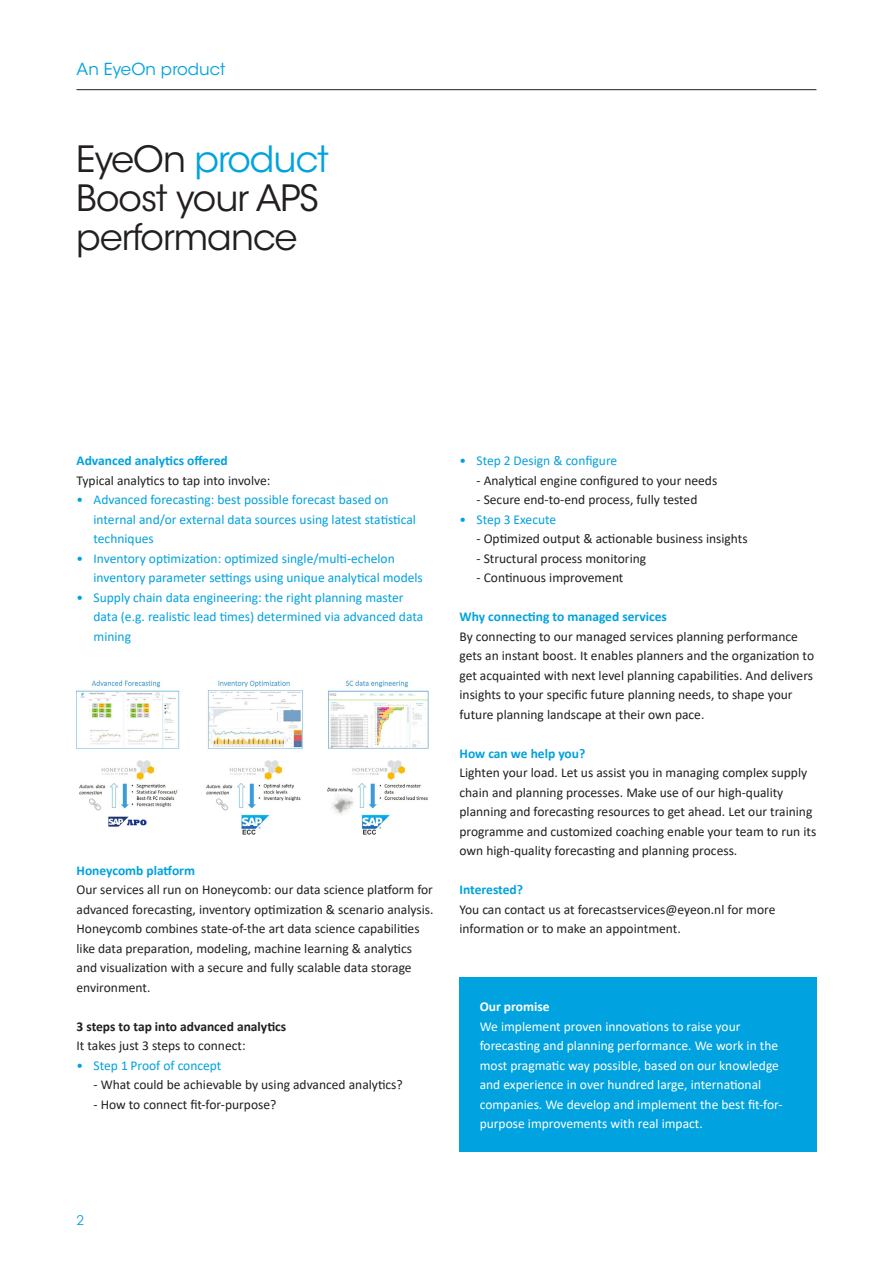
<style>
.page{position:relative;width:893px;height:1263px;background:#fff}
.page>*{position:absolute;margin:0;border:0;box-sizing:border-box;transform-origin:0 0}
.Kop_Avant_Garde_Goth{font:36px/39px "ITC Avant Garde Std";letter-spacing:-.025em;color:#231f20}
.Kop_Avant_Garde_Goth-2{font:36px "ITC Avant Garde Std";letter-spacing:-.025em;color:#00a2df}
.Hoofdstuk{font:16.5px "ITC Avant Garde Std";letter-spacing:.005em;color:#00a2df}
.Platte_tekst{font:13.5px/19.5px "Calibri";color:#231f20}
.t1{font:13.5px/19.5px "Calibri";color:#00a2df}
.Platte_tekst-2{font:13.5px/19.5px "Calibri";color:#fff}
.Platte_tekst_kop_1{font:700 13.5px "Calibri";color:#00a2df}
.Platte_tekst_kop_2{font:700 13.5px "Calibri";color:#231f20}
.Platte_tekst_kop_1-2{font:700 13.5px "Calibri";color:#fff}
.t2{font:13.5px "Century Gothic";color:#00a2df}
.s1{color:#231f20}
</style>
<div class="page">
<hr style="left:77px;top:89px;width:739px;height:1px;background:#231f20">
<img style="left:77px;top:680px;width:352px;height:154px">
<div style="left:459px;top:977px;width:357px;height:174px;background:#00a2df"></div>
<p class="Hoofdstuk" style="left:77px;top:59px;width:150px">An EyeOn product</p>
<p class="Kop_Avant_Garde_Goth-2" style="left:76px;top:137px;width:254px"><span class="s1">EyeOn</span> product</p>
<p class="Kop_Avant_Garde_Goth" style="left:76px;top:179px;width:244px">Boost your APS performance</p>
<p class="Platte_tekst_kop_1" style="left:77px;top:451px;width:153px">Advanced analytics offered</p>
<p class="Platte_tekst" style="left:77px;top:470px;width:195px">Typical analytics to tap into involve:</p>
<p class="t1" style="left:94px;top:490px;width:324px;text-indent:-17px">• Advanced forecasting: best possible forecast based on internal and/or external data sources using latest statistical techniques</p>
<p class="t1" style="left:94px;top:548px;width:331px;text-indent:-17px">• Inventory optimization: optimized single/multi-echelon inventory parameter settings using unique analytical models</p>
<p class="t1" style="left:94px;top:587px;width:331px;text-indent:-17px">• Supply chain data engineering: the right planning master data (e.g. realistic lead times) determined via advanced data mining</p>
<p class="Platte_tekst_kop_1" style="left:77px;top:861px;width:120px">Honeycomb platform</p>
<p class="Platte_tekst" style="left:77px;top:880px;width:359px">Our services all run on Honeycomb: our data science platform for advanced forecasting, inventory optimization &amp; scenario analysis.<br>Honeycomb combines state-of-the art data science capabilities like data preparation, modeling, machine learning &amp; analytics and visualization with a secure and fully scalable data storage environment.</p>
<p class="Platte_tekst_kop_2" style="left:77px;top:1017px;width:211px">3 steps to tap into advanced analytics</p>
<p class="Platte_tekst" style="left:77px;top:1036px;width:171px">It takes just 3 steps to connect:</p>
<p class="t1" style="left:77px;top:1055px;width:146px">• Step 1 Proof of concept</p>
<p class="Platte_tekst" style="left:94px;top:1075px;width:311px">- What could be achievable by using advanced analytics?</p>
<p class="Platte_tekst" style="left:94px;top:1094px;width:184px">- How to connect fit-for-purpose?</p>
<p class="t1" style="left:459px;top:451px;width:159px">• Step 2 Design &amp; configure</p>
<p class="Platte_tekst" style="left:476px;top:470px;width:242px">- Analytical engine configured to your needs</p>
<p class="Platte_tekst" style="left:476px;top:490px;width:222px">- Secure end-to-end process, fully tested</p>
<p class="t1" style="left:459px;top:509px;width:98px">• Step 3 Execute</p>
<p class="Platte_tekst" style="left:476px;top:529px;width:273px">- Optimized output &amp; actionable business insights</p>
<p class="Platte_tekst" style="left:476px;top:548px;width:171px">- Structural process monitoring</p>
<p class="Platte_tekst" style="left:476px;top:568px;width:148px">- Continuous improvement</p>
<p class="Platte_tekst_kop_1" style="left:459px;top:607px;width:209px">Why connecting to managed services</p>
<p class="Platte_tekst" style="left:459px;top:626px;width:356px">By connecting to our managed services planning performance gets an instant boost. It enables planners and the organization to get acquainted with next level planning capabilities. And delivers insights to your specific future planning needs, to shape your future planning landscape at their own pace.</p>
<p class="Platte_tekst_kop_1" style="left:459px;top:744px;width:127px">How can we help you?</p>
<p class="Platte_tekst" style="left:459px;top:763px;width:358px">Lighten your load. Let us assist you in managing complex supply chain and planning processes. Make use of our high-quality planning and forecasting resources to get ahead. Let our training programme and customized coaching enable your team to run its own high-quality forecasting and planning process.</p>
<p class="Platte_tekst_kop_1" style="left:459px;top:880px;width:65px">Interested?</p>
<p class="Platte_tekst" style="left:459px;top:899px;width:317px">You can contact us at forecastservices@eyeon.nl for more information or to make an appointment.</p>
<p class="Platte_tekst_kop_1-2" style="left:480px;top:997px;width:71px">Our promise</p>
<p class="Platte_tekst-2" style="left:480px;top:1016px;width:304px">We implement proven innovations to raise your forecasting and planning performance. We work in the most pragmatic way possible, based on our knowledge and experience in over hundred large, international companies. We develop and implement the best fit-for&shy;purpose improvements with real impact.</p>
<p class="t2" style="left:77px;top:1210px;width:9px">2</p>
</div>
